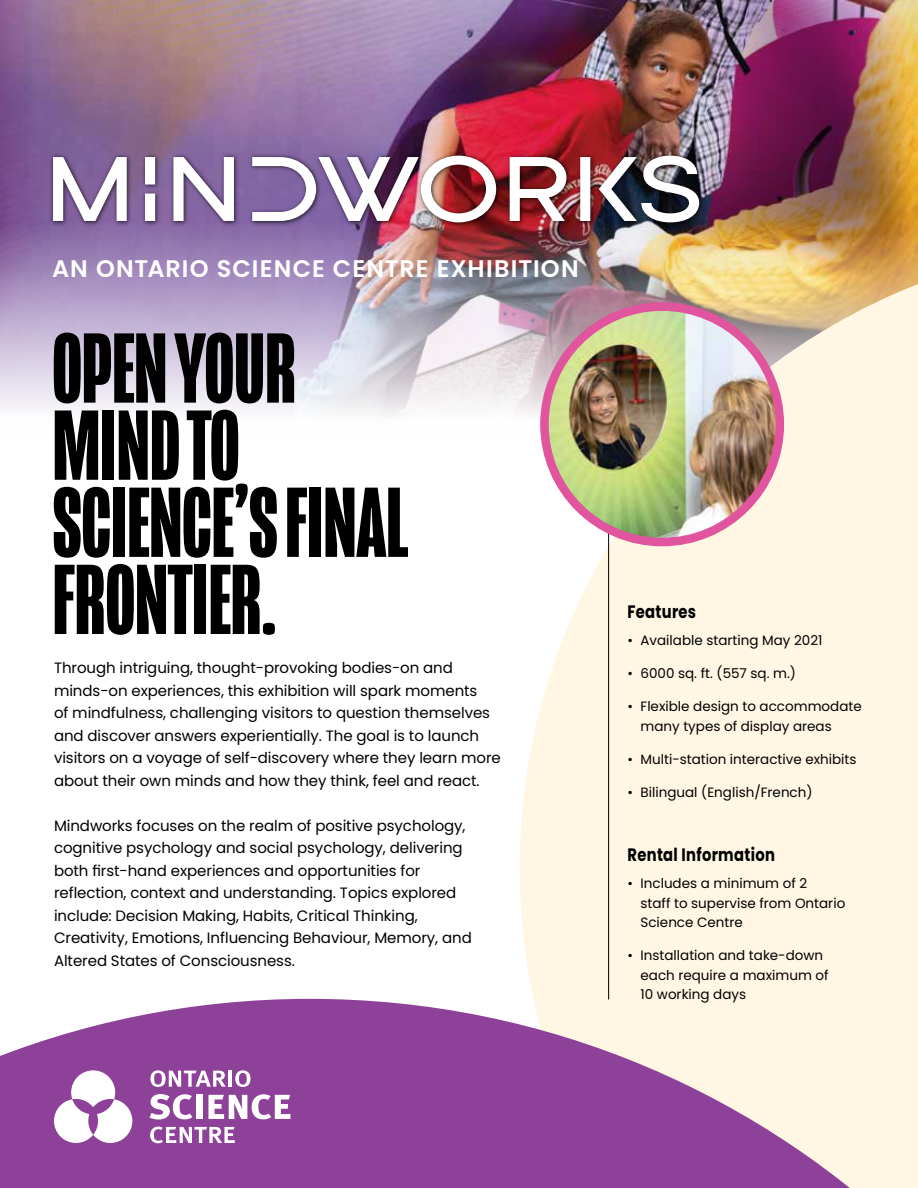
<style>
.page{position:relative;width:918px;height:1188px;background:#fff}
.page>*{position:absolute;margin:0;border:0;box-sizing:border-box;transform-origin:0 0}
.Large_Mongoose_Headi{font:700 101.85px/77.1px "Mongoose";letter-spacing:-.01em;color:#000}
.t1{font:600 24px "Poppins";letter-spacing:.04em;color:#fff}
.Features_Rental_Head{font:700 18px "Poppins";letter-spacing:.02em;color:#000;scale:.82 1}
.Body_Text{font:15px/22.5px "Poppins";letter-spacing:-.005em;color:#000}
.t2{font:13.5px/19.5px "Poppins";color:#000}
</style>
<div class="page">
<img style="left:0;top:0;width:918px;height:415px">
<svg style="left:520px;top:274px;width:398px;height:725px;background:#f9efdd"></svg>
<svg style="left:0;top:999px;width:918px;height:189px;background:#b07ab1"></svg>
<svg style="left:150px;top:1070px;width:76px;height:17px"></svg>
<hr style="left:229px;top:1071px;width:3px;height:16px;background:#fff">
<svg style="left:235px;top:1070px;width:16px;height:17px"></svg>
<svg style="left:150px;top:1127px;width:85px;height:16px"></svg>
<svg style="left:150px;top:1094px;width:42px;height:26px"></svg>
<div style="left:196px;top:1095px;width:6px;height:24px;background:#fff"></div>
<svg style="left:208px;top:1094px;width:82px;height:25px"></svg>
<svg style="left:54px;top:1070px;width:78px;height:73px"></svg>
<hr style="left:608px;top:525px;width:1px;height:474px;background:#000">
<img style="left:544px;top:307px;width:236px;height:235px;border-radius:118px">
<div style="left:540px;top:302px;width:244px;height:244px;border:8px solid #e1549e;border-radius:50%"></div>
<img style="left:47px;top:150px;width:659px;height:80px">
<img style="left:53px;top:156px;width:646px;height:66px">
<p class="t1" style="left:52px;top:254px;width:528px">AN ONTARIO SCIENCE CENTRE EXHIBITION</p>
<p class="Large_Mongoose_Headi" style="left:52px;top:333px;width:358px">OPEN YOUR<br>MIND TO<br>SCIENCE’S FINAL<br>FRONTIER.</p>
<p class="Body_Text" style="left:54px;top:657px;width:448px">Through intriguing, thought-provoking bodies-on and minds-on experiences, this exhibition will spark moments<br>of mindfulness, challenging visitors to question themselves and discover answers experientially. The goal is to launch visitors on a voyage of self-discovery where they learn more about their own minds and how they think, feel and react.</p>
<p class="Body_Text" style="left:54px;top:814px;width:419px">Mindworks focuses on the realm of positive psychology, cognitive psychology and social psychology, delivering both first-hand experiences and opportunities for reflection, context and understanding. Topics explored include: Decision Making, Habits, Critical Thinking, Creativity, Emotions, Influencing Behaviour, Memory, and Altered States of Consciousness.</p>
<p class="Features_Rental_Head" style="left:628px;top:602px;width:85px">Features</p>
<p class="t2" style="left:628px;top:631px;width:196px">• Available starting May 2021</p>
<p class="t2" style="left:628px;top:664px;width:170px">• 6000 sq. ft. (557 sq. m.)</p>
<p class="t2" style="left:641px;top:697px;width:223px;text-indent:-13px">• Flexible design to accommodate many types of display areas</p>
<p class="t2" style="left:628px;top:749px;width:231px">• Multi-station interactive exhibits</p>
<p class="t2" style="left:628px;top:782px;width:187px">• Bilingual (English/French)</p>
<p class="Features_Rental_Head" style="left:628px;top:844px;width:181px">Rental Information</p>
<p class="t2" style="left:641px;top:874px;width:206px;text-indent:-13px">• Includes a minimum of 2<br>staff to supervise from Ontario<br>Science Centre</p>
<p class="t2" style="left:641px;top:946px;width:190px;text-indent:-13px">• Installation and take-down each require a maximum of<br>10 working days</p>
</div>
